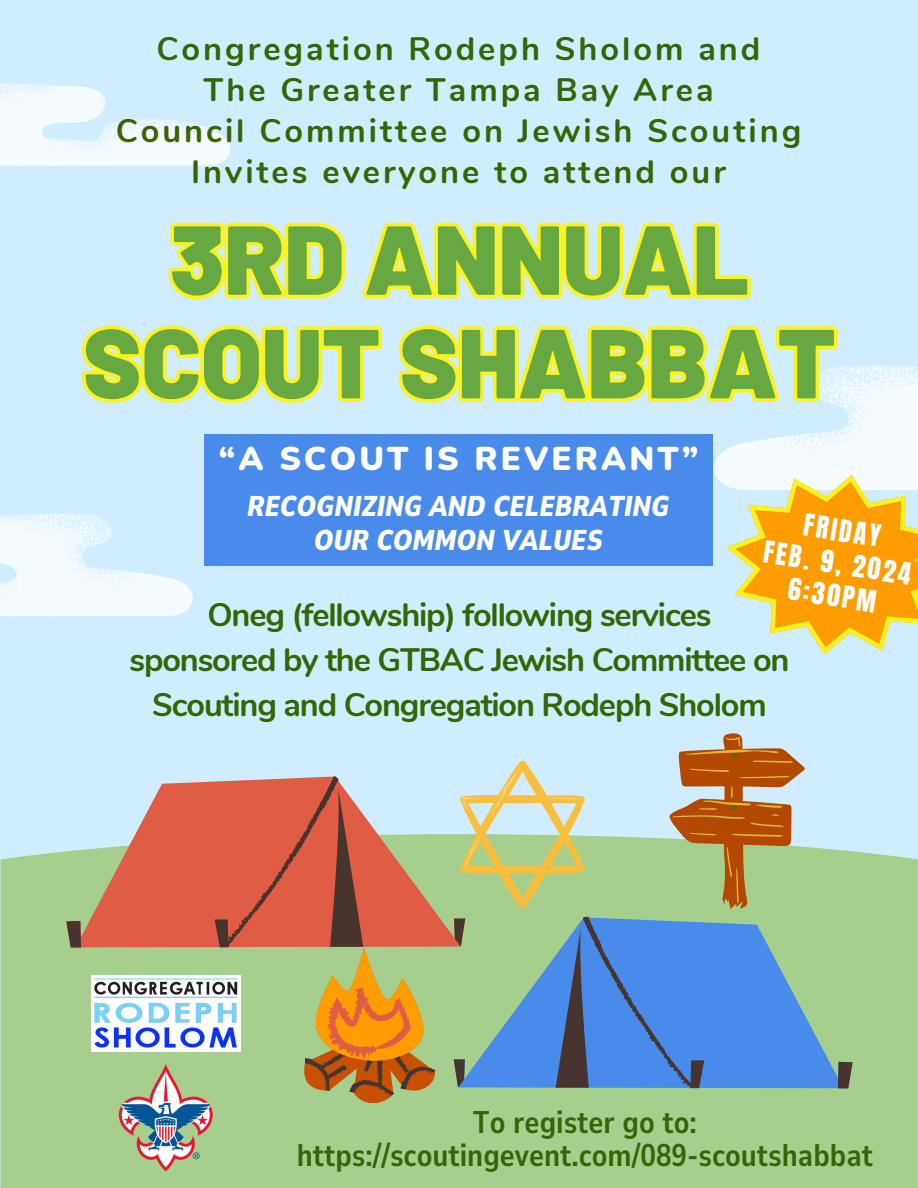
<style>
.page{position:relative;width:918px;height:1188px;background:#d0edff}
.page>*{position:absolute;margin:0;border:0;box-sizing:border-box;transform-origin:0 0}
.t1{font:900 97.8px "Barlow";color:#68a841}
.t2{font:900 33px "Nunito";letter-spacing:.095em;color:#fff}
.t3{font:700 32.4px "Nunito";letter-spacing:.095em;color:#376404}
.t4{font:700 32.4px "Nunito";letter-spacing:-.035em;color:#376404}
.t5{font:700 31.2px "Nunito Sans 10 pt Condensed";color:#376404}
.t6{font:italic 900 28.5px "Nunito Sans 10 pt Condensed";color:#fff}
.t7{font:25.95px "Anton";color:#fff}
</style>
<div class="page">
<div style="left:0;top:834px;width:918px;height:354px;background:#a6cf8d"></div>
<svg style="left:357px;top:1097px;width:33px;height:7px"></svg>
<svg style="left:66px;top:776px;width:787px;height:321px"></svg>
<svg style="left:664px;top:733px;width:141px;height:189px"></svg>
<svg style="left:0;top:83px;width:231px;height:83px"></svg>
<svg style="left:0;top:514px;width:193px;height:102px"></svg>
<svg style="left:714px;top:366px;width:204px;height:288px"></svg>
<svg style="left:168px;top:222px;width:583px;height:78px"></svg>
<svg style="left:82px;top:325px;width:759px;height:83px"></svg>
<div style="left:204px;top:434px;width:509px;height:132px;background:#488beb"></div>
<img style="left:108px;top:1065px;width:116px;height:107px">
<img style="left:92px;top:976px;width:148px;height:75px">
<svg style="left:459px;top:761px;width:126px;height:147px"></svg>
<p class="t3" style="left:157px;top:28px;width:605px">Congregation Rodeph Sholom and</p>
<p class="t3" style="left:203px;top:68px;width:512px">The Greater Tampa Bay Area</p>
<p class="t3" style="left:116px;top:109px;width:687px">Council Committee on Jewish Scouting</p>
<p class="t3" style="left:191px;top:150px;width:536px">Invites everyone to attend our</p>
<p class="t1" style="left:170px;top:197px;width:580px">3RD ANNUAL</p>
<p class="t1" style="left:83px;top:301px;width:754px">SCOUT SHABBAT</p>
<p class="t2" style="left:219px;top:437px;width:481px">“A SCOUT IS REVERANT”</p>
<p class="t6" style="left:247px;top:487px;width:423px">RECOGNIZING AND CELEBRATING</p>
<p class="t6" style="left:314px;top:521px;width:290px">OUR COMMON VALUES</p>
<p class="t7" style="left:807px;top:506px;width:79px;rotate:9deg">FRIDAY</p>
<p class="t7" style="left:767px;top:533px;width:150px;rotate:9deg">FEB. 9, 2024</p>
<p class="t7" style="left:792px;top:570px;width:90px;rotate:9deg">6:30PM</p>
<p class="t4" style="left:207px;top:593px;width:506px">Oneg (fellowship) following services</p>
<p class="t4" style="left:129px;top:638px;width:662px">sponsored by the GTBAC Jewish Committee on</p>
<p class="t4" style="left:152px;top:683px;width:616px">Scouting and Congregation Rodeph Sholom</p>
<p class="t5" style="left:473px;top:1101px;width:225px">To register go to:</p>
<p class="t5" style="left:297px;top:1135px;width:578px">https://scoutingevent.com/089-scoutshabbat</p>
</div>
